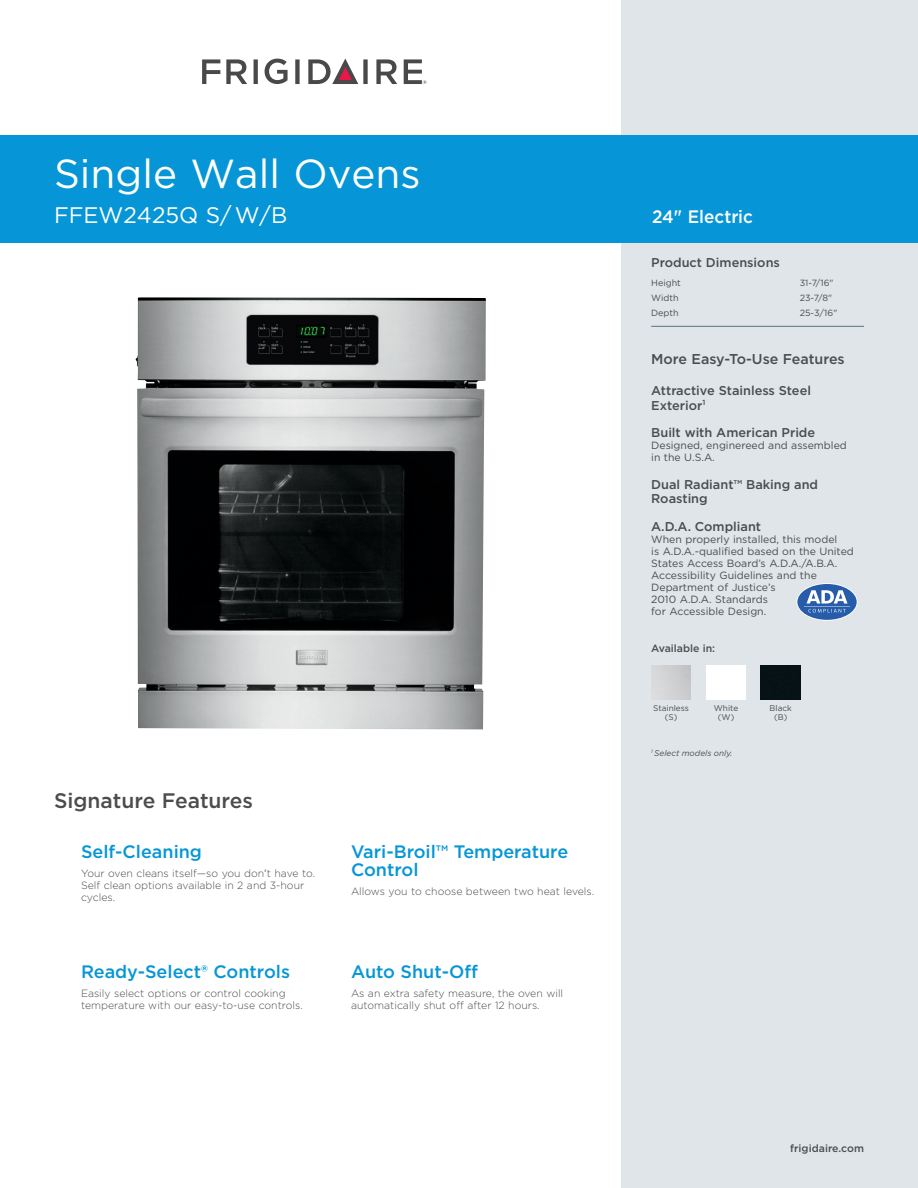
<style>
.page{position:relative;width:918px;height:1188px;background:#fff}
.page>*{position:absolute;margin:0;border:0;box-sizing:border-box;transform-origin:0 0}
.t1{font:40.5px "Gotham";color:#fff}
.t2{font:22.5px "Gotham";color:#fff}
.t3{font:500 21px "Gotham";color:#4b4c4d}
.t4{font:500 18px/18px "Gotham";color:#0696d7}
.t5{font:500 18px "Gotham";color:#fff;scale:.95 1}
.t6{font:500 14.25px "Gotham";color:#4b4c4d}
.t7{font:500 12.75px/14.2px "Gotham";color:#4b4c4d}
.t8{font:300 10.5px/12px "Gotham";color:#4b4c4d}
.t9{font:10.5px/12px "Gotham";color:#4b4c4d}
.t10{font:500 10.5px "Gotham";color:#4b4c4d}
.t11{font:9px "Gotham";color:#4b4c4d}
.t12{font:8.25px/9px "Gotham";color:#4b4c4d;text-align:center}
.t13{font:italic 8.25px "Gotham";color:#4b4c4d}
.s1{font-weight:400}
</style>
<div class="page">
<div style="left:621px;top:0;width:297px;height:1188px;background:#dfe5e9"></div>
<svg style="left:265px;top:59px;width:23px;height:25px"></svg>
<svg style="left:202px;top:59px;width:18px;height:25px"></svg>
<svg style="left:226px;top:59px;width:21px;height:25px"></svg>
<svg style="left:254px;top:59px;width:4px;height:25px"></svg>
<svg style="left:295px;top:59px;width:5px;height:25px"></svg>
<svg style="left:376px;top:59px;width:21px;height:25px"></svg>
<svg style="left:308px;top:59px;width:60px;height:25px"></svg>
<svg style="left:404px;top:59px;width:23px;height:25px"></svg>
<hr style="left:651px;top:326px;width:213px;height:1px;background:#5b6f7b">
<div style="left:0;top:135px;width:918px;height:108px;background:#0696d7"></div>
<img style="left:135px;top:297px;width:351px;height:432px">
<svg style="left:797px;top:584px;width:60px;height:36px"></svg>
<div style="left:706px;top:665px;width:40px;height:35px;background:#fff"></div>
<img style="left:761px;top:665px;width:40px;height:35px">
<h1 class="t1" style="left:54px;top:147px;width:368px">Single Wall Ovens</h1>
<h2 class="t2" style="left:54px;top:201px;width:235px">FFEW2425Q S/ W/B</h2>
<h1 class="t1" style="left:54px;top:147px;width:344px">Drop-In Cooktop</h1>
<h2 class="t2" style="left:69px;top:201px;width:144px">P C3085K S</h2>
<h3 class="t5" style="left:648px;top:205px;width:109px">30" Electric</h3>
<h3 class="t5" style="left:652px;top:205px;width:108px">24" Electric</h3>
<p class="t7" style="left:651px;top:255px;width:130px">Product Dimensions</p>
<p class="t11" style="left:651px;top:277px;width:31px">Height</p>
<p class="t11" style="left:800px;top:277px;width:35px">31-7/16"</p>
<p class="t11" style="left:651px;top:292px;width:29px">Width</p>
<p class="t11" style="left:800px;top:292px;width:34px">23-7/8"</p>
<p class="t11" style="left:651px;top:307px;width:29px">Depth</p>
<p class="t11" style="left:800px;top:307px;width:39px">25-3/16"</p>
<h3 class="t6" style="left:651px;top:349px;width:195px">More Easy-To-Use Features</h3>
<p class="t7" style="left:651px;top:384px;width:161px">Attractive Stainless Steel<br>Exterior<sup>1</sup></p>
<p class="t7" style="left:651px;top:426px;width:166px">Built with American Pride</p>
<p class="t9" style="left:651px;top:439px;width:197px">Designed, enginereed and assembled in the U.S.A.</p>
<p class="t7" style="left:651px;top:477px;width:168px">Dual Radiant™ Baking and<br>Roasting</p>
<p class="t7" style="left:651px;top:519px;width:111px">A.D.A. Compliant</p>
<p class="t9" style="left:651px;top:533px;width:204px">When properly installed, this model<br>is A.D.A.-qualified based on the United<br>States Access Board’s A.D.A./A.B.A.<br>Accessibility Guidelines and the<br>Department of Justice’s<br>2010 A.D.A. Standards<br>for Accessible Design.</p>
<p class="t10" style="left:651px;top:641px;width:65px">Available in:</p>
<p class="t12" style="left:653px;top:703px;width:37px">Stainless (S)</p>
<p class="t12" style="left:770px;top:703px;width:24px">Black (B)</p>
<p class="t12" style="left:714px;top:703px;width:26px">White (W)</p>
<h3 class="t3" style="left:54px;top:787px;width:201px">Signature Features</h3>
<h3 class="t4" style="left:81px;top:843px;width:123px">Self-Cleaning</h3>
<p class="t8" style="left:81px;top:867px;width:236px">Your oven cleans itself—so you don<span class="s1">’</span>t have to.<br>Self clean options available in 2 and 3-hour cycles.</p>
<h3 class="t4" style="left:81px;top:963px;width:211px">Ready-Select® Controls</h3>
<p class="t8" style="left:81px;top:987px;width:223px">Easily select options or control cooking temperature with our easy-to-use controls.</p>
<h3 class="t4" style="left:351px;top:843px;width:219px">Vari-Broil™ Temperature<br>Control</h3>
<p class="t8" style="left:351px;top:885px;width:245px">Allows you to choose between two heat levels.</p>
<h3 class="t4" style="left:351px;top:963px;width:128px">Auto Shut-Off</h3>
<p class="t8" style="left:351px;top:987px;width:214px">As an extra safety measure, the oven will automatically shut off after 12 hours.</p>
<p class="t13" style="left:651px;top:748px;width:83px"><sup>1</sup> Select models only.</p>
<p class="t10" style="left:790px;top:1141px;width:75px">frigidaire.com</p>
</div>
